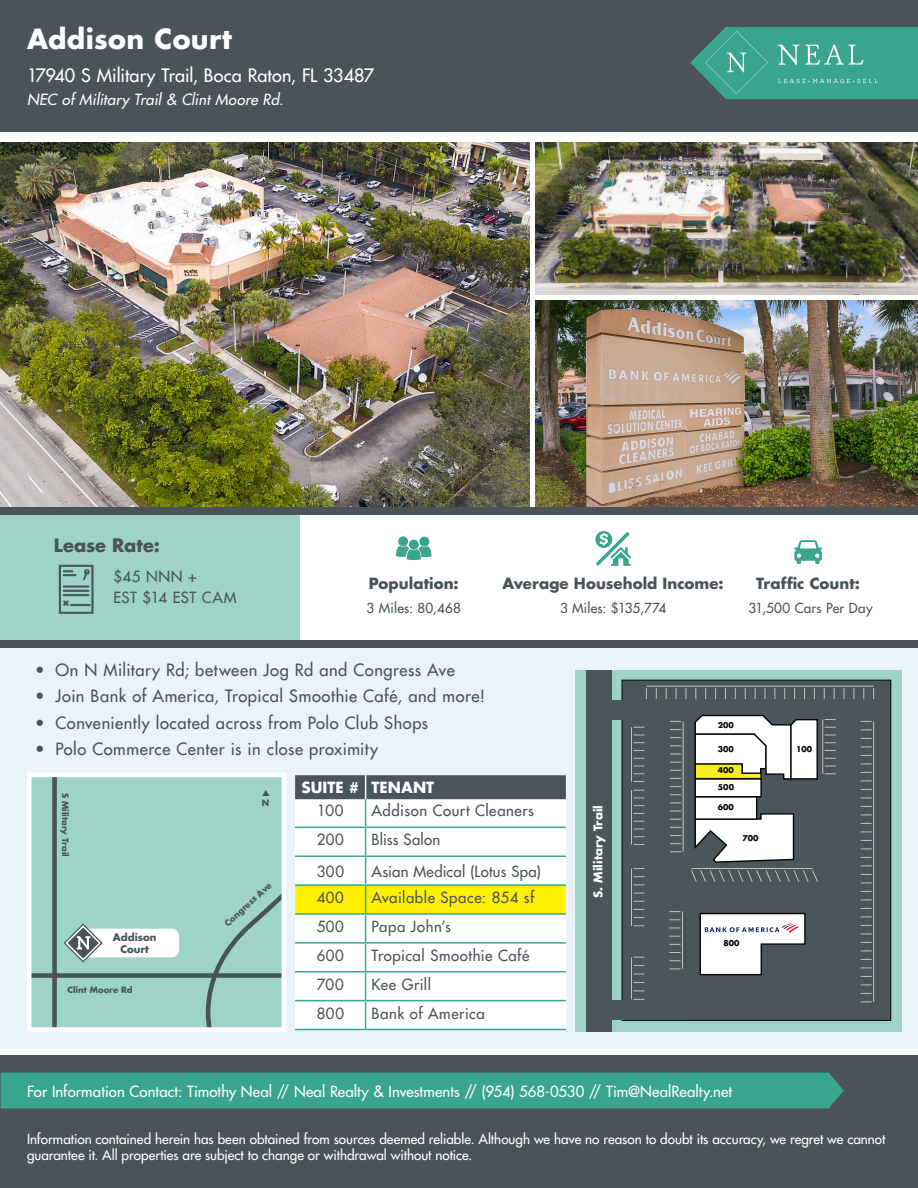
<style>
.page{position:relative;width:918px;height:1188px;background:#fff}
.page>*{position:absolute;margin:0;border:0;box-sizing:border-box;transform-origin:0 0}
.t1{font:700 27px "Futura LT";letter-spacing:.01em;color:#fff}
.t2{font:500 18px "Futura LT Pro";color:#fff}
.t3{font:700 18px "Futura LT";color:#4a5458}
.t4{font:16.5px "Futura LT";letter-spacing:.03em;color:#4a5458}
.t5{font:15px "Futura LT";letter-spacing:.03em;color:#4a5458}
.t6{font:500 15px "Futura LT Pro";letter-spacing:.005em;color:#fff}
.t7{font:700 15px "Futura LT Pro";letter-spacing:.005em;color:#4a5458}
.t8{font:italic 500 15px "Futura LT Pro";letter-spacing:.005em;color:#fff}
.t9{font:15px/21px "Futura LT";letter-spacing:.04em;color:#49555a}
.t10{font:700 15px "Futura LT";color:#fff}
.t11{font:500 13.5px/16.2px "Futura LT Pro";color:#fff}
.t12{font:500 13.5px "Futura LT Pro";letter-spacing:.015em;color:#49555a}
.t13{font:700 11.7px "Futura LT";color:#fff}
.t14{font:700 10.2px/12.1px "Futura LT";color:#4b5559;text-align:center}
.t15{font:700 8.4px "Futura LT";color:#4a5458}
.t16{font:700 7.8px "Futura LT";color:#040503}
</style>
<div class="page">
<img style="left:0;top:142px;width:530px;height:366px">
<img style="left:535px;top:142px;width:383px;height:366px">
<hr style="left:532px;top:296px;width:386px;height:4px;background:#fff">
<div style="left:0;top:644px;width:918px;height:449px;background:#eaf3f8"></div>
<div style="left:0;top:515px;width:336px;height:127px;background:#9ed3c7"></div>
<svg style="left:59px;top:565px;width:35px;height:49px"></svg>
<div style="left:0;top:1049px;width:918px;height:139px;background:#4a5458"></div>
<div style="left:1px;top:1073px;width:843px;height:35px;background:#39a58f"></div>
<div style="left:0;top:1049px;width:918px;height:6px;background:#fff"></div>
<div style="left:0;top:0;width:918px;height:135px;background:#4a5458"></div>
<div style="left:0;top:132px;width:918px;height:6px;background:#fff"></div>
<svg style="left:690px;top:27px;width:228px;height:72px"></svg>
<img style="left:706px;top:31px;width:173px;height:63px">
<div style="left:301px;top:511px;width:617px;height:131px;background:#fff"></div>
<div style="left:0;top:641px;width:918px;height:7px;background:#4a5458"></div>
<div style="left:0;top:508px;width:918px;height:7px;background:#4a5458"></div>
<div style="left:576px;top:670px;width:326px;height:362px;background:#9ed3c7"></div>
<svg style="left:622px;top:680px;width:269px;height:341px;background:#475255"></svg>
<svg style="left:631px;top:686px;width:243px;height:316px;background:#727b7c"></svg>
<div style="left:604px;top:1001px;width:84px;height:19px;background:#4a565a"></div>
<div style="left:604px;top:700px;width:84px;height:20px;background:#4a565a"></div>
<div style="left:586px;top:670px;width:26px;height:362px;background:#4a565a"></div>
<div style="left:29px;top:775px;width:255px;height:254px;background:#9ed3c7"></div>
<div style="left:52px;top:775px;width:5px;height:254px;background:#4a5458"></div>
<div style="left:29px;top:973px;width:255px;height:5px;background:#4a5458"></div>
<div style="left:79px;top:929px;width:100px;height:28px;background:#fff;border-radius:8px"></div>
<svg style="left:64px;top:924px;width:39px;height:39px"></svg>
<svg style="left:196px;top:894px;width:85px;height:133px"></svg>
<div style="left:27px;top:773px;width:259px;height:259px;border:4px solid #fff"></div>
<svg style="left:295px;top:775px;width:271px;height:254px;background:#e4e9cf"></svg>
<hr style="left:295px;top:1029px;width:71px;height:1px;background:#37a690">
<hr style="left:366px;top:1029px;width:200px;height:1px;background:#37a690">
<div style="left:409px;top:540px;width:10px;height:10px;background:#39a58f;border-radius:50%"></div>
<div style="left:419px;top:537px;width:10px;height:10px;background:#39a58f;border-radius:50%"></div>
<div style="left:398px;top:536px;width:10px;height:10px;background:#39a58f;border-radius:50%"></div>
<svg style="left:396px;top:546px;width:36px;height:14px"></svg>
<svg style="left:596px;top:532px;width:35px;height:34px"></svg>
<svg style="left:794px;top:540px;width:28px;height:24px"></svg>
<p class="t1" style="left:27px;top:21px;width:206px">Addison Court</p>
<p class="t2" style="left:27px;top:62px;width:349px">17940 S Military Trail, Boca Raton, FL 33487</p>
<p class="t8" style="left:27px;top:88px;width:258px">NEC of Military Trail &amp; Clint Moore Rd.</p>
<p class="t3" style="left:54px;top:533px;width:108px">Lease Rate:</p>
<p class="t9" style="left:113px;top:565px;width:125px">$45 NNN +<br>EST $14 EST CAM</p>
<p class="t7" style="left:369px;top:572px;width:91px">Population:</p>
<p class="t12" style="left:367px;top:598px;width:96px">3 Miles: 80,468</p>
<p class="t4" style="left:35px;top:659px;width:421px">• On N Military Rd; between Jog Rd and Congress Ave</p>
<p class="t4" style="left:35px;top:686px;width:451px">• Join Bank of America, Tropical Smoothie Café, and more!</p>
<p class="t4" style="left:35px;top:712px;width:395px">• Conveniently located across from Polo Club Shops</p>
<p class="t4" style="left:35px;top:738px;width:344px">• Polo Commerce Center is in close proximity</p>
<p class="t7" style="left:503px;top:572px;width:223px">Average Household Income:</p>
<p class="t12" style="left:560px;top:598px;width:108px">3 Miles: $135,774</p>
<p class="t7" style="left:756px;top:572px;width:105px">Traffic Count:</p>
<p class="t12" style="left:748px;top:598px;width:126px">31,500 Cars Per Day</p>
<p class="t16" style="left:718px;top:720px;width:18px">200</p>
<p class="t16" style="left:718px;top:744px;width:18px">300</p>
<p class="t16" style="left:718px;top:765px;width:18px">400</p>
<p class="t16" style="left:796px;top:743px;width:18px">100</p>
<p class="t15" style="left:71px;top:793px;width:66px;rotate:90deg">S Military Trail</p>
<p class="t14" style="left:113px;top:931px;width:45px">Addison<br>Court</p>
<p class="t15" style="left:68px;top:984px;width:67px">Clint Moore Rd</p>
<p class="t15" style="left:262px;top:797px;width:9px">N</p>
<p class="t15" style="left:222px;top:920px;width:61px;rotate:-42deg">Congress Ave</p>
<p class="t10" style="left:302px;top:778px;width:59px">SUITE #</p>
<p class="t10" style="left:372px;top:778px;width:64px">TENANT</p>
<p class="t5" style="left:317px;top:801px;width:28px">100</p>
<p class="t5" style="left:372px;top:801px;width:164px">Addison Court Cleaners</p>
<p class="t5" style="left:317px;top:830px;width:29px">200</p>
<p class="t5" style="left:372px;top:830px;width:70px">Bliss Salon</p>
<p class="t5" style="left:317px;top:861px;width:29px">300</p>
<p class="t5" style="left:372px;top:861px;width:171px">Asian Medical (Lotus Spa)</p>
<p class="t5" style="left:317px;top:888px;width:29px">400</p>
<p class="t5" style="left:372px;top:888px;width:164px">Available Space: 854 sf</p>
<p class="t5" style="left:317px;top:917px;width:29px">500</p>
<p class="t5" style="left:372px;top:917px;width:81px">Papa John’s</p>
<p class="t5" style="left:317px;top:946px;width:29px">600</p>
<p class="t5" style="left:372px;top:946px;width:159px">Tropical Smoothie Café</p>
<p class="t5" style="left:317px;top:974px;width:28px">700</p>
<p class="t5" style="left:372px;top:974px;width:61px">Kee Grill</p>
<p class="t5" style="left:317px;top:1003px;width:29px">800</p>
<p class="t5" style="left:372px;top:1003px;width:115px">Bank of America</p>
<p class="t13" style="left:590px;top:898px;width:94px;rotate:-90deg">S. Military Trail</p>
<p class="t16" style="left:718px;top:782px;width:18px">500</p>
<p class="t16" style="left:718px;top:802px;width:18px">600</p>
<p class="t16" style="left:743px;top:833px;width:18px">700</p>
<p class="t16" style="left:724px;top:938px;width:18px">800</p>
<p class="t6" style="left:27px;top:1080px;width:707px">For Information Contact: Timothy Neal // Neal Realty &amp; Investments // (954) 568-0530 // Tim@NealRealty.net</p>
<p class="t11" style="left:27px;top:1130px;width:860px">Information contained herein has been obtained from sources deemed reliable. Although we have no reason to doubt its accuracy, we regret we cannot guarantee it. All properties are subject to change or withdrawal without notice.</p>
</div>
